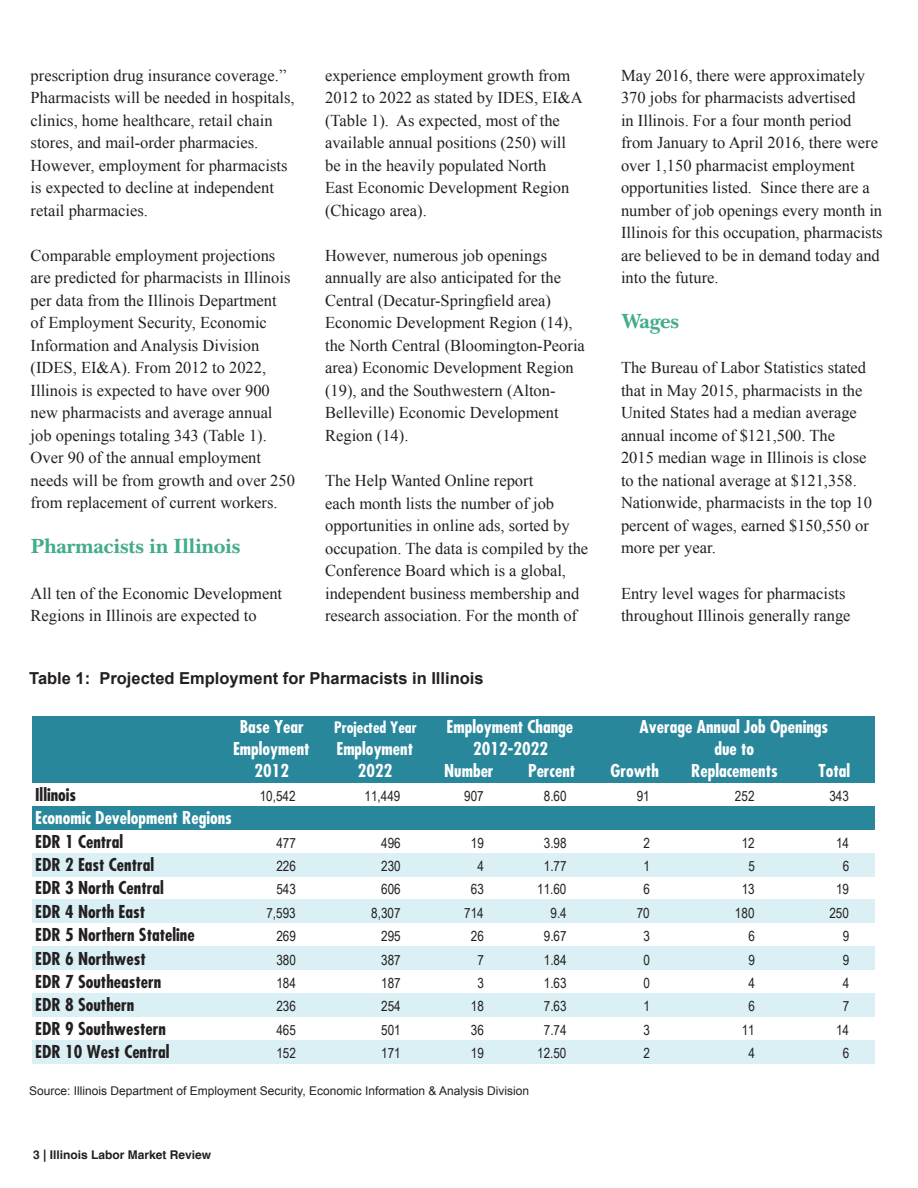
<style>
.page{position:relative;width:918px;height:1188px;background:#fff}
.page>*{position:absolute;margin:0;border:0;box-sizing:border-box;transform-origin:0 0}
.t1{font:700 21px "Baskerville Cyr";letter-spacing:-.025em;color:#44ac8d}
.t2{font:700 condensed 17.25px "Futura";color:#231f20}
.t3{font:700 condensed 17.25px "Futura";color:#fff}
.t4{font:16.5px/22.5px "Times New Roman";color:#231f20}
.t5{font:700 16.5px "Arial";color:#231f20}
.t6{font:700 condensed 15.45px "Futura";color:#fff}
.t7{font:14.1px "Arial Narrow";color:#231f20}
.t8{font:12px "Arial";color:#231f20}
.t9{font:700 12px "Helvetica";color:#231f20}
</style>
<div class="page">
<div style="left:33px;top:716px;width:842px;height:67px;background:#29879b"></div>
<div style="left:33px;top:806px;width:842px;height:24px;background:#29879b"></div>
<div style="left:33px;top:853px;width:842px;height:24px;background:#daf0f4"></div>
<div style="left:33px;top:900px;width:842px;height:23px;background:#daf0f4"></div>
<div style="left:33px;top:946px;width:842px;height:24px;background:#daf0f4"></div>
<div style="left:33px;top:993px;width:842px;height:24px;background:#daf0f4"></div>
<div style="left:33px;top:1040px;width:842px;height:24px;background:#daf0f4"></div>
<p class="t4" style="left:31px;top:64px;width:265px">prescription drug insurance coverage.” Pharmacists will be needed in hospitals, clinics, home healthcare, retail chain stores, and mail-order pharmacies.<br>However, employment for pharmacists is expected to decline at independent retail pharmacies.</p>
<p class="t4" style="left:31px;top:244px;width:266px">Comparable employment projections are predicted for pharmacists in Illinois per data from the Illinois Department<br>of Employment Security, Economic Information and Analysis Division (IDES, EI&amp;A). From 2012 to 2022, Illinois is expected to have over 900 new pharmacists and average annual job openings totaling 343 (Table 1).<br>Over 90 of the annual employment needs will be from growth and over 250 from replacement of current workers.</p>
<p class="t1" style="left:31px;top:535px;width:212px">Pharmacists in Illinois</p>
<p class="t4" style="left:31px;top:582px;width:253px">All ten of the Economic Development<br>Regions in Illinois are expected to</p>
<p class="t4" style="left:325px;top:64px;width:259px">experience employment growth from<br>2012 to 2022 as stated by IDES, EI&amp;A (Table 1). As expected, most of the available annual positions (250) will be in the heavily populated North<br>East Economic Development Region (Chicago area).</p>
<p class="t4" style="left:325px;top:244px;width:261px">However, numerous job openings annually are also anticipated for the Central (Decatur-Springfield area)<br>Economic Development Region (14), the North Central (Bloomington-Peoria area) Economic Development Region (19), and the Southwestern (Alton-Belleville) Economic Development Region (14).</p>
<p class="t4" style="left:325px;top:469px;width:265px">The Help Wanted Online report<br>each month lists the number of job opportunities in online ads, sorted by occupation. The data is compiled by the Conference Board which is a global, independent business membership and research association. For the month of</p>
<p class="t5" style="left:29px;top:667px;width:456px">Table 1: Projected Employment for Pharmacists in Illinois</p>
<p class="t4" style="left:621px;top:64px;width:263px">May 2016, there were approximately 370 jobs for pharmacists advertised<br>in Illinois. For a four month period from January to April 2016, there were over 1,150 pharmacist employment opportunities listed. Since there are a number of job openings every month in Illinois for this occupation, pharmacists are believed to be in demand today and into the future.</p>
<p class="t1" style="left:621px;top:309px;width:60px">Wages</p>
<p class="t4" style="left:621px;top:356px;width:253px">The Bureau of Labor Statistics stated that in May 2015, pharmacists in the United States had a median average annual income of $121,500. The 2015 median wage in Illinois is close to the national average at $121,358.<br>Nationwide, pharmacists in the top 10 percent of wages, earned $150,550 or more per year.</p>
<p class="t4" style="left:621px;top:582px;width:231px">Entry level wages for pharmacists throughout Illinois generally range</p>
<p class="t3" style="left:447px;top:716px;width:128px">Employment Change</p>
<p class="t3" style="left:640px;top:716px;width:190px">Average Annual Job Openings</p>
<p class="t3" style="left:473px;top:738px;width:76px">2012-2022</p>
<p class="t3" style="left:714px;top:738px;width:41px">due to</p>
<p class="t3" style="left:240px;top:716px;width:65px">Base Year</p>
<p class="t6" style="left:334px;top:717px;width:84px">Projected Year</p>
<p class="t3" style="left:233px;top:738px;width:78px">Employment</p>
<p class="t3" style="left:336px;top:738px;width:78px">Employment</p>
<p class="t3" style="left:254px;top:760px;width:36px">2012</p>
<p class="t3" style="left:358px;top:760px;width:36px">2022</p>
<p class="t3" style="left:444px;top:760px;width:51px">Number</p>
<p class="t3" style="left:528px;top:760px;width:49px">Percent</p>
<p class="t3" style="left:611px;top:760px;width:50px">Growth</p>
<p class="t3" style="left:691px;top:760px;width:88px">Replacements</p>
<p class="t3" style="left:818px;top:760px;width:33px">Total</p>
<p class="t2" style="left:35px;top:784px;width:43px">Illinois</p>
<p class="t7" style="left:260px;top:786px;width:37px">10,542</p>
<p class="t7" style="left:365px;top:786px;width:37px">11,449</p>
<p class="t7" style="left:464px;top:786px;width:21px">907</p>
<p class="t7" style="left:544px;top:786px;width:24px">8.60</p>
<p class="t7" style="left:637px;top:786px;width:15px">91</p>
<p class="t7" style="left:735px;top:786px;width:21px">252</p>
<p class="t7" style="left:829px;top:786px;width:21px">343</p>
<p class="t3" style="left:35px;top:807px;width:198px">Economic Development Regions</p>
<p class="t2" style="left:35px;top:831px;width:89px">EDR 1 Central</p>
<p class="t7" style="left:276px;top:832px;width:21px">477</p>
<p class="t7" style="left:381px;top:832px;width:21px">496</p>
<p class="t7" style="left:471px;top:832px;width:15px">19</p>
<p class="t7" style="left:544px;top:832px;width:24px">3.98</p>
<p class="t7" style="left:643px;top:832px;width:8px">2</p>
<p class="t7" style="left:742px;top:832px;width:15px">12</p>
<p class="t7" style="left:836px;top:832px;width:15px">14</p>
<p class="t2" style="left:35px;top:854px;width:120px">EDR 2 East Central</p>
<p class="t7" style="left:276px;top:856px;width:21px">226</p>
<p class="t7" style="left:381px;top:856px;width:21px">230</p>
<p class="t7" style="left:478px;top:856px;width:8px">4</p>
<p class="t7" style="left:544px;top:856px;width:24px">1.77</p>
<p class="t7" style="left:643px;top:856px;width:8px">1</p>
<p class="t7" style="left:748px;top:856px;width:8px">5</p>
<p class="t7" style="left:843px;top:856px;width:8px">6</p>
<p class="t2" style="left:35px;top:877px;width:130px">EDR 3 North Central</p>
<p class="t7" style="left:276px;top:879px;width:21px">543</p>
<p class="t7" style="left:381px;top:879px;width:21px">606</p>
<p class="t7" style="left:471px;top:879px;width:15px">63</p>
<p class="t7" style="left:537px;top:879px;width:31px">11.60</p>
<p class="t7" style="left:643px;top:879px;width:8px">6</p>
<p class="t7" style="left:742px;top:879px;width:15px">13</p>
<p class="t7" style="left:836px;top:879px;width:15px">19</p>
<p class="t2" style="left:35px;top:901px;width:112px">EDR 4 North East</p>
<p class="t7" style="left:266px;top:902px;width:31px">7,593</p>
<p class="t7" style="left:371px;top:902px;width:31px">8,307</p>
<p class="t7" style="left:464px;top:902px;width:21px">714</p>
<p class="t7" style="left:550px;top:902px;width:18px">9.4</p>
<p class="t7" style="left:637px;top:902px;width:15px">70</p>
<p class="t7" style="left:735px;top:902px;width:21px">180</p>
<p class="t7" style="left:829px;top:902px;width:21px">250</p>
<p class="t2" style="left:35px;top:924px;width:161px">EDR 5 Northern Stateline</p>
<p class="t7" style="left:276px;top:926px;width:21px">269</p>
<p class="t7" style="left:381px;top:926px;width:21px">295</p>
<p class="t7" style="left:471px;top:926px;width:15px">26</p>
<p class="t7" style="left:544px;top:926px;width:24px">9.67</p>
<p class="t7" style="left:643px;top:926px;width:8px">3</p>
<p class="t7" style="left:748px;top:926px;width:8px">6</p>
<p class="t7" style="left:843px;top:926px;width:8px">9</p>
<p class="t2" style="left:35px;top:947px;width:112px">EDR 6 Northwest</p>
<p class="t7" style="left:276px;top:949px;width:21px">380</p>
<p class="t7" style="left:381px;top:949px;width:21px">387</p>
<p class="t7" style="left:478px;top:949px;width:8px">7</p>
<p class="t7" style="left:544px;top:949px;width:24px">1.84</p>
<p class="t7" style="left:643px;top:949px;width:8px">0</p>
<p class="t7" style="left:748px;top:949px;width:8px">9</p>
<p class="t7" style="left:843px;top:949px;width:8px">9</p>
<p class="t2" style="left:35px;top:971px;width:128px">EDR 7 Southeastern</p>
<p class="t7" style="left:276px;top:973px;width:21px">184</p>
<p class="t7" style="left:381px;top:973px;width:21px">187</p>
<p class="t7" style="left:478px;top:973px;width:8px">3</p>
<p class="t7" style="left:544px;top:973px;width:24px">1.63</p>
<p class="t7" style="left:643px;top:973px;width:8px">0</p>
<p class="t7" style="left:748px;top:973px;width:8px">4</p>
<p class="t7" style="left:843px;top:973px;width:8px">4</p>
<p class="t2" style="left:35px;top:994px;width:101px">EDR 8 Southern</p>
<p class="t7" style="left:276px;top:996px;width:21px">236</p>
<p class="t7" style="left:381px;top:996px;width:21px">254</p>
<p class="t7" style="left:471px;top:996px;width:15px">18</p>
<p class="t7" style="left:544px;top:996px;width:24px">7.63</p>
<p class="t7" style="left:643px;top:996px;width:8px">1</p>
<p class="t7" style="left:748px;top:996px;width:8px">6</p>
<p class="t7" style="left:843px;top:996px;width:8px">7</p>
<p class="t2" style="left:35px;top:1018px;width:132px">EDR 9 Southwestern</p>
<p class="t7" style="left:276px;top:1019px;width:21px">465</p>
<p class="t7" style="left:381px;top:1019px;width:21px">501</p>
<p class="t7" style="left:471px;top:1019px;width:15px">36</p>
<p class="t7" style="left:544px;top:1019px;width:24px">7.74</p>
<p class="t7" style="left:643px;top:1019px;width:8px">3</p>
<p class="t7" style="left:742px;top:1019px;width:15px">11</p>
<p class="t7" style="left:836px;top:1019px;width:15px">14</p>
<p class="t2" style="left:35px;top:1041px;width:136px">EDR 10 West Central</p>
<p class="t7" style="left:276px;top:1043px;width:21px">152</p>
<p class="t7" style="left:381px;top:1043px;width:21px">171</p>
<p class="t7" style="left:471px;top:1043px;width:15px">19</p>
<p class="t7" style="left:537px;top:1043px;width:31px">12.50</p>
<p class="t7" style="left:643px;top:1043px;width:8px">2</p>
<p class="t7" style="left:748px;top:1043px;width:8px">4</p>
<p class="t7" style="left:843px;top:1043px;width:8px">6</p>
<p class="t8" style="left:29px;top:1083px;width:501px">Source: Illinois Department of Employment Security, Economic Information &amp; Analysis Division</p>
<p class="t9" style="left:33px;top:1148px;width:180px">3 | Illinois Labor Market Review</p>
</div>
